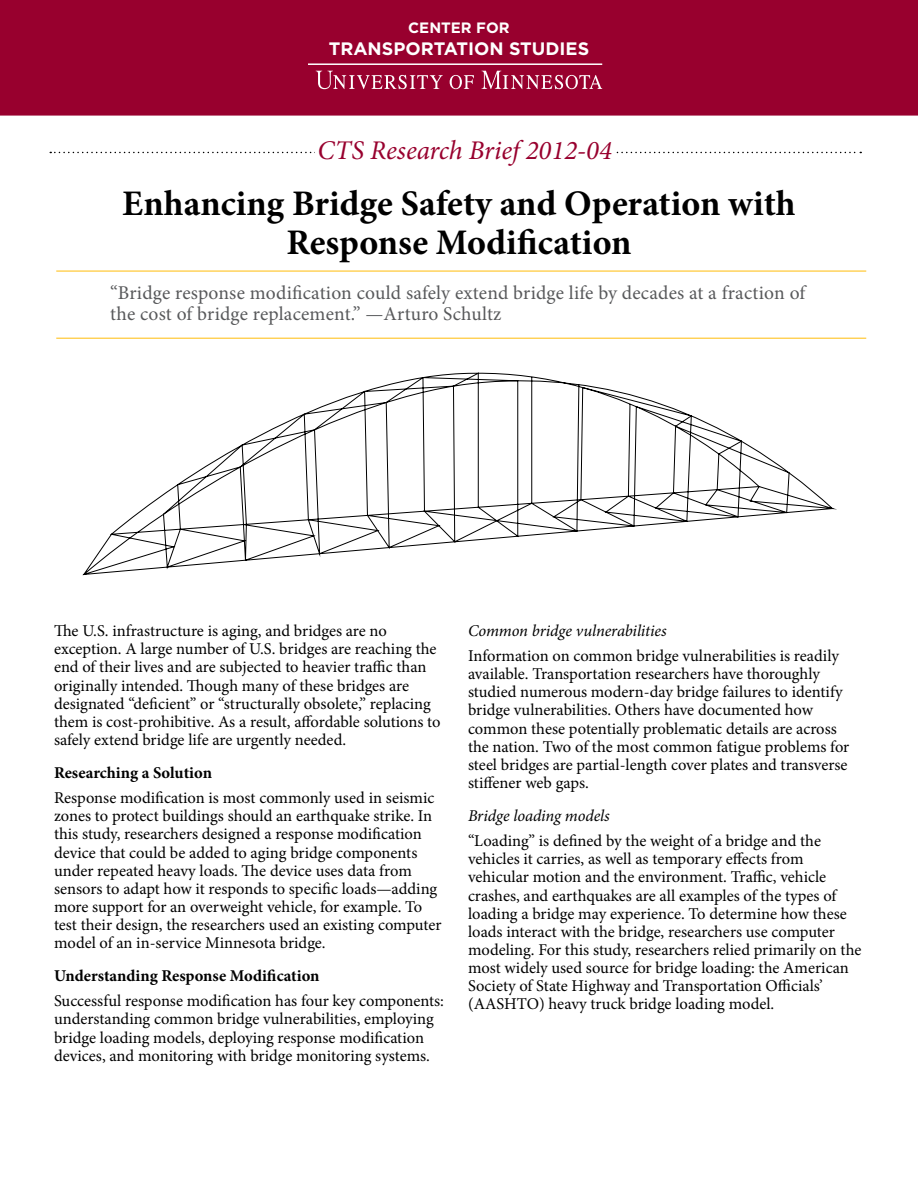
<style>
.page{position:relative;width:918px;height:1188px;background:#fff}
.page>*{position:absolute;margin:0;border:0;box-sizing:border-box;transform-origin:0 0}
.t1{font:700 36px/39.6px "Minion Pro";color:#000;text-align:center}
.t2{font:italic 27px "Minion Pro";color:#98002e}
.t3{font:19.5px/21.5px "Minion Pro";letter-spacing:.01em;color:#58595b}
.t4{font:700 18px "Gotham";color:#fff}
.t5{font:16.5px/18.1px "Minion Pro";color:#000}
.t6{font:700 16.5px "Minion Pro";color:#000}
.t7{font:italic 16.5px "Minion Pro";letter-spacing:-.005em;color:#000}
.t8{font:700 15px "Gotham";color:#fff}
</style>
<div class="page">
<div style="left:0;top:0;width:918px;height:113px;background:#98002e"></div>
<svg style="left:482px;top:71px;width:120px;height:18px"></svg>
<svg style="left:450px;top:75px;width:24px;height:14px"></svg>
<svg style="left:316px;top:71px;width:127px;height:18px"></svg>
<hr style="left:0;top:113px;width:918px;height:3px;background:#98002e">
<hr style="left:56px;top:271px;width:810px;height:1px;background:#ffc425">
<hr style="left:56px;top:338px;width:810px;height:1px;background:#ffc425">
<svg style="left:50px;top:152px;width:811px;height:1px"></svg>
<div style="left:315px;top:139px;width:299px;height:29px;background:#fff"></div>
<svg style="left:82px;top:372px;width:752px;height:203px"></svg>
<hr style="left:308px;top:63px;width:294px;height:2px;background:#fff">
<p class="t8" style="left:408px;top:18px;width:103px">CENTER FOR</p>
<p class="t4" style="left:329px;top:37px;width:262px">TRANSPORTATION STUDIES</p>
<h2 class="t2" style="left:318px;top:132px;width:296px">CTS Research Brief 2012-04</h2>
<h1 class="t1" style="left:122px;top:183px;width:675px">Enhancing Bridge Safety and Operation with<br>Response Modification</h1>
<p class="t3" style="left:110px;top:282px;width:697px">“Bridge response modification could safely extend bridge life by decades at a fraction of the cost of bridge replacement.” —Arturo Schultz</p>
<p class="t5" style="left:54px;top:622px;width:388px">The U.S. infrastructure is aging, and bridges are no exception. A large number of U.S. bridges are reaching the end of their lives and are subjected to heavier traffic than originally intended. Though many of these bridges are designated “deficient” or “structurally obsolete,” replacing them is cost-prohibitive. As a result, affordable solutions to safely extend bridge life are urgently needed.</p>
<p class="t6" style="left:54px;top:761px;width:160px">Researching a Solution</p>
<p class="t5" style="left:54px;top:789px;width:389px">Response modification is most commonly used in seismic zones to protect buildings should an earthquake strike. In this study, researchers designed a response modification device that could be added to aging bridge components under repeated heavy loads. The device uses data from sensors to adapt how it responds to specific loads—adding more support for an overweight vehicle, for example. To test their design, the researchers used an existing computer model of an in-service Minnesota bridge.</p>
<p class="t6" style="left:54px;top:965px;width:267px">Understanding Response Modification</p>
<p class="t5" style="left:54px;top:992px;width:392px">Successful response modification has four key components: understanding common bridge vulnerabilities, employing bridge loading models, deploying response modification devices, and monitoring with bridge monitoring systems.</p>
<p class="t7" style="left:468px;top:620px;width:200px">Common bridge vulnerabilities</p>
<p class="t5" style="left:468px;top:647px;width:383px">Information on common bridge vulnerabilities is readily available. Transportation researchers have thoroughly studied numerous modern-day bridge failures to identify bridge vulnerabilities. Others have documented how common these potentially problematic details are across the nation. Two of the most common fatigue problems for steel bridges are partial-length cover plates and transverse stiffener web gaps.</p>
<p class="t7" style="left:468px;top:805px;width:143px">Bridge loading models</p>
<p class="t5" style="left:468px;top:832px;width:395px">“Loading” is defined by the weight of a bridge and the vehicles it carries, as well as temporary effects from vehicular motion and the environment. Traffic, vehicle crashes, and earthquakes are all examples of the types of loading a bridge may experience. To determine how these loads interact with the bridge, researchers use computer modeling. For this study, researchers relied primarily on the most widely used source for bridge loading: the American Society of State Highway and Transportation Officials’ (AASHTO) heavy truck bridge loading model.</p>
</div>
